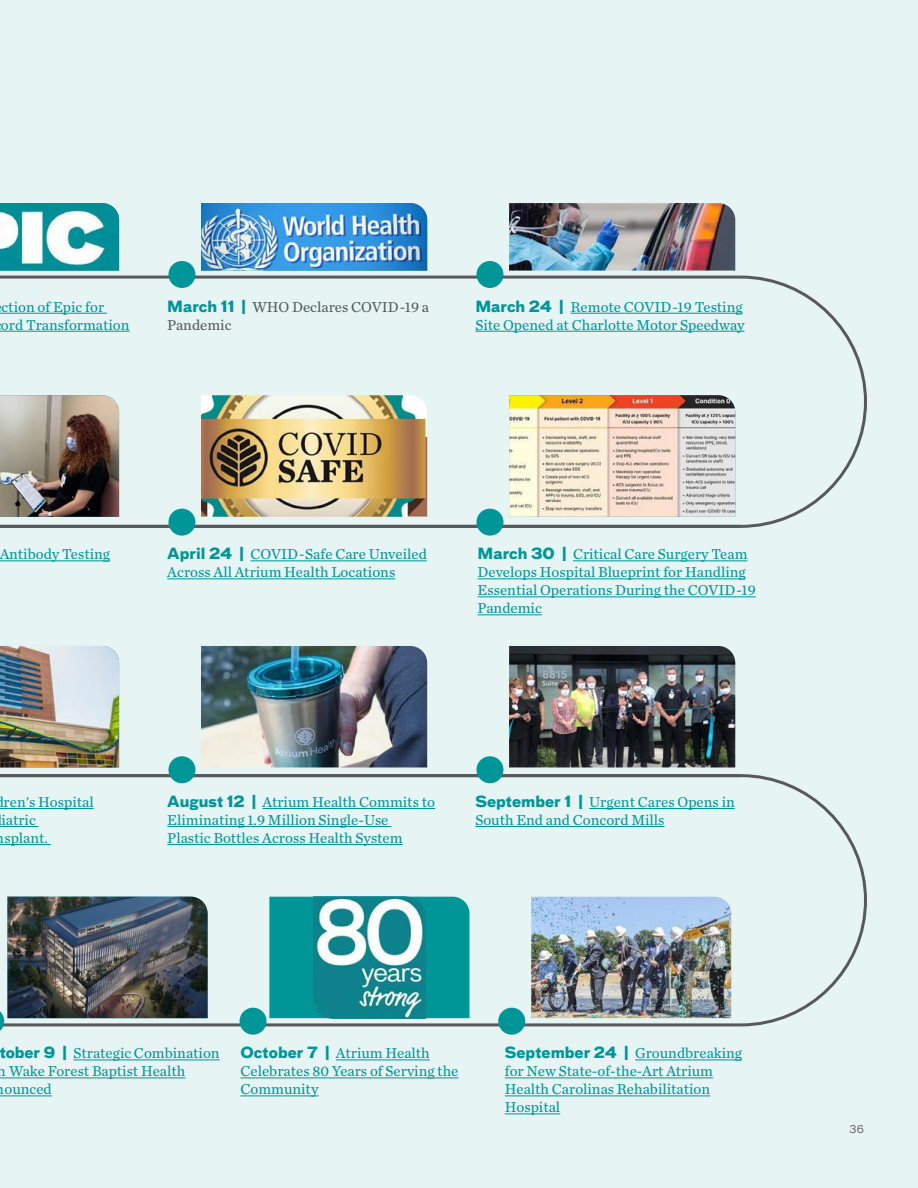
<style>
.page{position:relative;width:918px;height:1188px;background:#e6f4f4}
.page>*{position:absolute;margin:0;border:0;box-sizing:border-box;transform-origin:0 0}
.t1{font:15px/18px "Chronicle Text G2";color:#009698}
.t2{font:15px/18px "Chronicle Text G2";color:#58595c}
.t3{font:10.5px "Bau Pro";color:#57585b}
.s1{font-family:"Bau Pro";font-weight:700;color:#009698}
.s2{font-family:"Bau Pro";font-weight:700}
</style>
<div class="page">
<img style="left:0;top:203px;width:119px;height:68px">
<img style="left:201px;top:203px;width:226px;height:68px">
<img style="left:509px;top:203px;width:226px;height:68px">
<img style="left:0;top:274px;width:867px;height:254px">
<img style="left:0;top:523px;width:744px;height:250px">
<svg style="left:0;top:773px;width:867px;height:254px"></svg>
<hr style="left:0;top:313px;width:107px;height:1px;background:#009698">
<hr style="left:0;top:331px;width:130px;height:1px;background:#009698">
<div style="left:168px;top:261px;width:27px;height:27px;background:#009698;border-radius:50%"></div>
<hr style="left:571px;top:313px;width:172px;height:1px;background:#009698">
<hr style="left:475px;top:331px;width:270px;height:1px;background:#009698">
<div style="left:476px;top:261px;width:27px;height:27px;background:#009698;border-radius:50%"></div>
<hr style="left:573px;top:560px;width:175px;height:1px;background:#009698">
<hr style="left:478px;top:578px;width:268px;height:1px;background:#009698">
<hr style="left:478px;top:596px;width:278px;height:1px;background:#009698">
<hr style="left:478px;top:614px;width:64px;height:1px;background:#009698">
<hr style="left:250px;top:560px;width:177px;height:1px;background:#009698">
<hr style="left:167px;top:578px;width:228px;height:1px;background:#009698">
<hr style="left:0;top:560px;width:110px;height:1px;background:#009698">
<div style="left:168px;top:509px;width:27px;height:27px;background:#009698;border-radius:50%"></div>
<div style="left:476px;top:509px;width:27px;height:27px;background:#009698;border-radius:50%"></div>
<hr style="left:0;top:808px;width:94px;height:1px;background:#009698">
<hr style="left:0;top:826px;width:39px;height:1px;background:#009698">
<hr style="left:0;top:844px;width:51px;height:1px;background:#009698">
<hr style="left:263px;top:808px;width:172px;height:1px;background:#009698">
<hr style="left:167px;top:826px;width:224px;height:1px;background:#009698">
<hr style="left:167px;top:844px;width:236px;height:1px;background:#009698">
<div style="left:168px;top:756px;width:27px;height:27px;background:#009698;border-radius:50%"></div>
<hr style="left:589px;top:808px;width:146px;height:1px;background:#009698">
<hr style="left:475px;top:826px;width:190px;height:1px;background:#009698">
<div style="left:476px;top:756px;width:27px;height:27px;background:#009698;border-radius:50%"></div>
<hr style="left:635px;top:1060px;width:107px;height:1px;background:#009698">
<hr style="left:505px;top:1078px;width:208px;height:1px;background:#009698">
<hr style="left:505px;top:1096px;width:205px;height:1px;background:#009698">
<hr style="left:505px;top:1114px;width:55px;height:1px;background:#009698">
<hr style="left:336px;top:1060px;width:94px;height:1px;background:#009698">
<hr style="left:240px;top:1078px;width:219px;height:1px;background:#009698">
<hr style="left:240px;top:1096px;width:78px;height:1px;background:#009698">
<hr style="left:73px;top:1060px;width:147px;height:1px;background:#009698">
<hr style="left:0;top:1078px;width:185px;height:1px;background:#009698">
<hr style="left:0;top:1096px;width:52px;height:1px;background:#009698">
<img style="left:0;top:897px;width:208px;height:134px">
<div style="left:240px;top:1008px;width:27px;height:27px;background:#009698;border-radius:50%"></div>
<div style="left:498px;top:1008px;width:27px;height:27px;background:#009698;border-radius:50%"></div>
<p class="t1" style="left:1px;top:297px;width:130px">ction of Epic for ord Transformation</p>
<p class="t2" style="left:167px;top:297px;width:263px"><span class="s1">March 11 |</span> WHO Declares COVID-19 a<br>Pandemic</p>
<p class="t1" style="left:475px;top:297px;width:271px"><span class="s2">March 24 |</span> Remote COVID-19 Testing<br>Site Opened at Charlotte Motor Speedway</p>
<p class="t1" style="left:-1px;top:545px;width:112px">Antibody Testing</p>
<p class="t1" style="left:167px;top:545px;width:261px"><span class="s2">April 24 |</span> COVID-Safe Care Unveiled<br>Across All Atrium Health Locations</p>
<p class="t1" style="left:478px;top:545px;width:280px"><span class="s2">March 30 |</span> Critical Care Surgery Team<br>Develops Hospital Blueprint for Handling<br>Essential Operations During the COVID-19<br>Pandemic</p>
<p class="t1" style="left:4px;top:792px;width:92px">ren's Hospital</p>
<p class="t1" style="left:1px;top:810px;width:36px">iatric</p>
<p class="t1" style="left:-4px;top:828px;width:54px">nsplant.</p>
<p class="t1" style="left:167px;top:792px;width:269px"><span class="s2">August 12 |</span> Atrium Health Commits to<br>Eliminating 1.9 Million Single-Use<br>Plastic Bottles Across Health System</p>
<p class="t1" style="left:475px;top:792px;width:261px"><span class="s2">September 1 |</span> Urgent Cares Opens in<br>South End and Concord Mills</p>
<p class="t1" style="left:-4px;top:1044px;width:225px"><span class="s2">tober 9 |</span> Strategic Combination h Wake Forest Baptist Health nounced</p>
<p class="t1" style="left:240px;top:1044px;width:220px"><span class="s2">October 7 |</span> Atrium Health<br>Celebrates 80 Years of Serving the<br>Community</p>
<p class="t1" style="left:505px;top:1044px;width:239px"><span class="s2">September 24 |</span> Groundbreaking for New State-of-the-Art Atrium<br>Health Carolinas Rehabilitation<br>Hospital</p>
<p class="t3" style="left:850px;top:1122px;width:16px">36</p>
</div>
